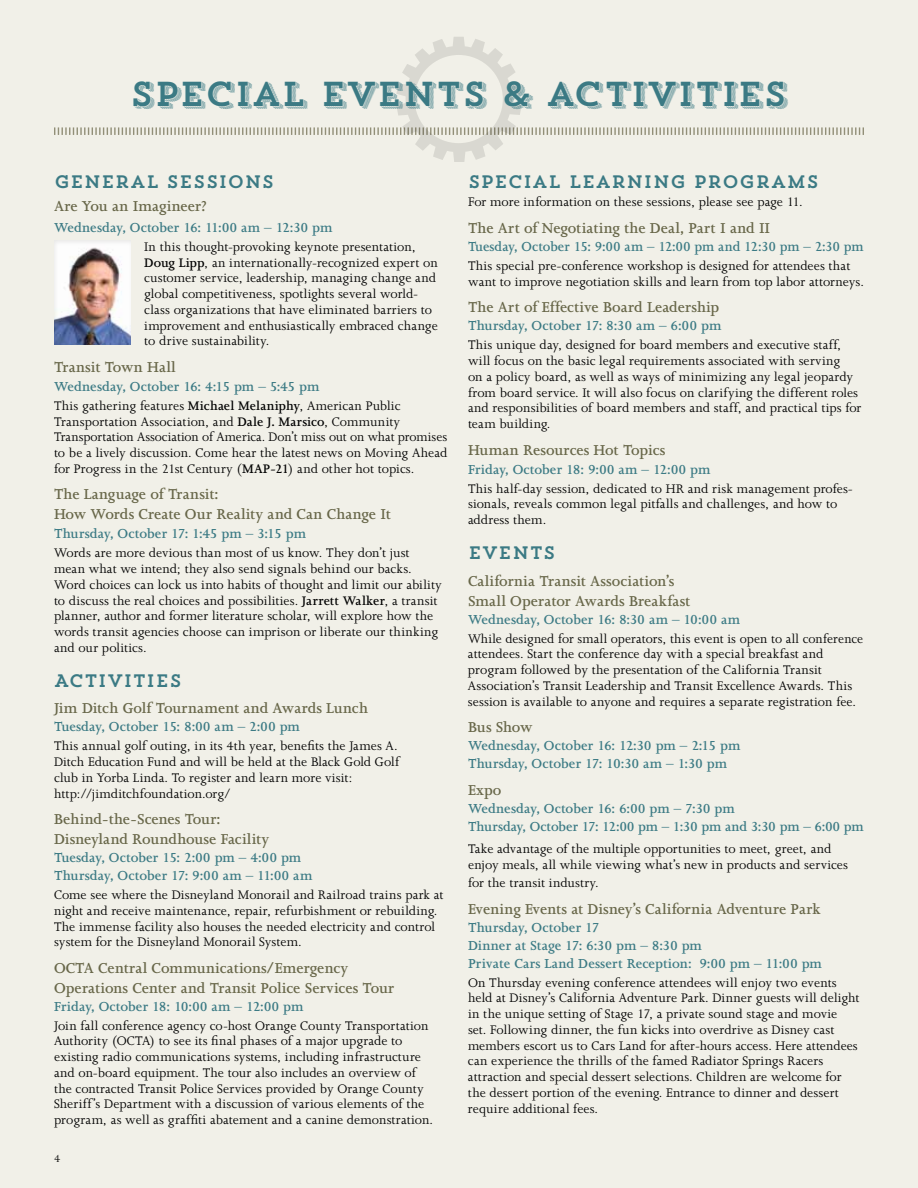
<style>
.page{position:relative;width:918px;height:1188px;background:#f1f0e8}
.page>*{position:absolute;margin:0;border:0;box-sizing:border-box;transform-origin:0 0}
.t1{font:34.5px "Trend Slab Four";letter-spacing:.01em;color:#3b7a84}
.t2{font:18px "Trend Slab One";color:#3b7a84}
.t3{font:600 16.5px/19.8px "Joanna MT Std";letter-spacing:.005em;color:#676648}
.t4{font:600 15px/18px "Joanna MT Std";letter-spacing:-.005em;color:#3b7a84}
.t5{font:14.25px/15.8px "Joanna MT Std";letter-spacing:.005em;color:#000}
.t6{font:12px "Joanna MT Std";color:#000}
.s1{font-weight:600}
</style>
<div class="page">
<div style="left:53px;top:240px;width:79px;height:105px;background:#000;opacity:.1"></div>
<svg style="left:54px;top:37px;width:810px;height:125px"></svg>
<h1 class="t1" style="left:130px;top:72px;width:659px">SPECIAL EVENTS &amp; ACTIVITIES</h1>
<p class="t2" style="left:54px;top:170px;width:222px">GENERAL SESSIONS</p>
<p class="t3" style="left:54px;top:196px;width:154px">Are You an Imagineer?</p>
<p class="t4" style="left:54px;top:218px;width:280px">Wednesday, October 16: 11:00 am – 12:30 pm</p>
<p class="t5" style="left:144px;top:239px;width:295px">In this thought-provoking keynote presentation, <span class="s1">Doug Lipp</span>, an internationally-recognized expert on customer service, leadership, managing change and global competitiveness, spotlights several world&shy;class organizations that have eliminated barriers to improvement and enthusiastically embraced change to drive sustainability.</p>
<p class="t3" style="left:54px;top:357px;width:123px">Transit Town Hall</p>
<p class="t4" style="left:54px;top:377px;width:267px">Wednesday, October 16: 4:15 pm – 5:45 pm</p>
<p class="t5" style="left:54px;top:398px;width:395px">This gathering features <span class="s1">Michael Melaniphy</span>, American Public Transportation Association, and <span class="s1">Dale J. Marsico</span>, Community Transportation Association of America. Don’t miss out on what promises to be a lively discussion. Come hear the latest news on Moving Ahead for Progress in the 21st Century (<span class="s1">MAP-21</span>) and other hot topics.</p>
<p class="t3" style="left:54px;top:485px;width:338px">The Language of Transit:<br>How Words Create Our Reality and Can Change It</p>
<p class="t4" style="left:54px;top:525px;width:254px">Thursday, October 17: 1:45 pm – 3:15 pm</p>
<p class="t5" style="left:54px;top:545px;width:389px">Words are more devious than most of us know. They don’t just mean what we intend; they also send signals behind our backs.<br>Word choices can lock us into habits of thought and limit our ability to discuss the real choices and possibilities. <span class="s1">Jarrett Walker</span>, a transit planner, author and former literature scholar, will explore how the words transit agencies choose can imprison or liberate our thinking and our politics.</p>
<p class="t2" style="left:54px;top:669px;width:130px">ACTIVITIES</p>
<p class="t3" style="left:54px;top:699px;width:315px">Jim Ditch Golf Tournament and Awards Lunch</p>
<p class="t4" style="left:54px;top:718px;width:248px">Tuesday, October 15: 8:00 am – 2:00 pm</p>
<p class="t5" style="left:54px;top:738px;width:347px">This annual golf outing, in its 4th year, benefits the James A.<br>Ditch Education Fund and will be held at the Black Gold Golf club in Yorba Linda. To register and learn more visit: http://jimditchfoundation.org/</p>
<p class="t3" style="left:54px;top:809px;width:217px">Behind-the-Scenes Tour:<br>Disneyland Roundhouse Facility</p>
<p class="t4" style="left:54px;top:849px;width:260px">Tuesday, October 15: 2:00 pm – 4:00 pm<br>Thursday, October 17: 9:00 am – 11:00 am</p>
<p class="t5" style="left:54px;top:887px;width:391px">Come see where the Disneyland Monorail and Railroad trains park at night and receive maintenance, repair, refurbishment or rebuilding.<br>The immense facility also houses the needed electricity and control system for the Disneyland Monorail System.</p>
<p class="t3" style="left:54px;top:958px;width:342px">OCTA Central Communications/Emergency<br>Operations Center and Transit Police Services Tour</p>
<p class="t4" style="left:54px;top:997px;width:251px">Friday, October 18: 10:00 am – 12:00 pm</p>
<p class="t5" style="left:54px;top:1018px;width:380px">Join fall conference agency co-host Orange County Transportation Authority (OCTA) to see its final phases of a major upgrade to existing radio communications systems, including infrastructure and on-board equipment. The tour also includes an overview of the contracted Transit Police Services provided by Orange County Sheriff’s Department with a discussion of various elements of the program, as well as graffiti abatement and a canine demonstration.</p>
<p class="t6" style="left:54px;top:1152px;width:8px">4</p>
<p class="t2" style="left:468px;top:170px;width:353px">SPECIAL LEARNING PROGRAMS</p>
<p class="t5" style="left:468px;top:194px;width:336px">For more information on these sessions, please see page 11.</p>
<p class="t3" style="left:468px;top:218px;width:304px">The Art of Negotiating the Deal, Part I and II</p>
<p class="t4" style="left:468px;top:238px;width:397px">Tuesday, October 15: 9:00 am – 12:00 pm and 12:30 pm – 2:30 pm</p>
<p class="t5" style="left:468px;top:258px;width:398px">This special pre-conference workshop is designed for attendees that want to improve negotiation skills and learn from top labor attorneys.</p>
<p class="t3" style="left:468px;top:298px;width:253px">The Art of Effective Board Leadership</p>
<p class="t4" style="left:468px;top:317px;width:255px">Thursday, October 17: 8:30 am – 6:00 pm</p>
<p class="t5" style="left:468px;top:337px;width:395px">This unique day, designed for board members and executive staff, will focus on the basic legal requirements associated with serving<br>on a policy board, as well as ways of minimizing any legal jeopardy from board service. It will also focus on clarifying the different roles and responsibilities of board members and staff, and practical tips for team building.</p>
<p class="t3" style="left:468px;top:440px;width:199px">Human Resources Hot Topics</p>
<p class="t4" style="left:468px;top:460px;width:244px">Friday, October 18: 9:00 am – 12:00 pm</p>
<p class="t5" style="left:468px;top:481px;width:386px">This half-day session, dedicated to HR and risk management profes&shy;sionals, reveals common legal pitfalls and challenges, and how to address them.</p>
<p class="t2" style="left:468px;top:541px;width:89px">EVENTS</p>
<p class="t3" style="left:468px;top:571px;width:224px">California Transit Association’s<br>Small Operator Awards Breakfast</p>
<p class="t4" style="left:468px;top:610px;width:274px">Wednesday, October 16: 8:30 am – 10:00 am</p>
<p class="t5" style="left:468px;top:631px;width:397px">While designed for small operators, this event is open to all conference attendees. Start the conference day with a special breakfast and program followed by the presentation of the California Transit Association’s Transit Leadership and Transit Excellence Awards. This session is available to anyone and requires a separate registration fee.</p>
<p class="t3" style="left:468px;top:717px;width:66px">Bus Show</p>
<p class="t4" style="left:468px;top:737px;width:274px">Wednesday, October 16: 12:30 pm – 2:15 pm<br>Thursday, October 17: 10:30 am – 1:30 pm</p>
<p class="t3" style="left:468px;top:780px;width:35px">Expo</p>
<p class="t4" style="left:468px;top:799px;width:398px">Wednesday, October 16: 6:00 pm – 7:30 pm<br>Thursday, October 17: 12:00 pm – 1:30 pm and 3:30 pm – 6:00 pm</p>
<p class="t5" style="left:468px;top:841px;width:382px">Take advantage of the multiple opportunities to meet, greet, and enjoy meals, all while viewing what’s new in products and services</p>
<p class="t5" style="left:468px;top:875px;width:132px">for the transit industry.</p>
<p class="t3" style="left:468px;top:899px;width:354px">Evening Events at Disney’s California Adventure Park</p>
<p class="t4" style="left:468px;top:918px;width:356px">Thursday, October 17<br>Dinner at Stage 17: 6:30 pm – 8:30 pm<br>Private Cars Land Dessert Reception: 9:00 pm – 11:00 pm</p>
<p class="t5" style="left:468px;top:974px;width:393px">On Thursday evening conference attendees will enjoy two events held at Disney’s California Adventure Park. Dinner guests will delight in the unique setting of Stage 17, a private sound stage and movie<br>set. Following dinner, the fun kicks into overdrive as Disney cast members escort us to Cars Land for after-hours access. Here attendees can experience the thrills of the famed Radiator Springs Racers attraction and special dessert selections. Children are welcome for the dessert portion of the evening. Entrance to dinner and dessert require additional fees.</p>
</div>
